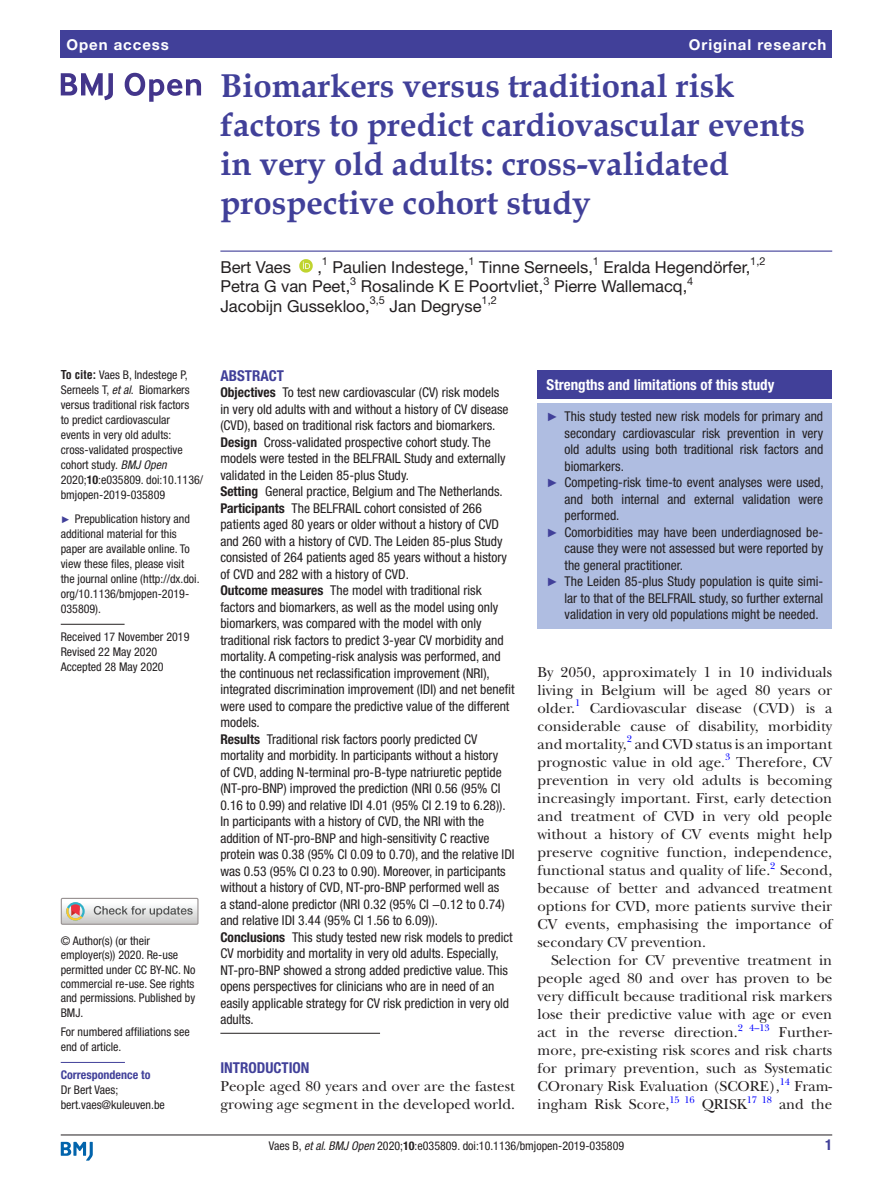
<style>
.page{position:relative;width:893px;height:1191px;background:#fff}
.page>*{position:absolute;margin:0;border:0;box-sizing:border-box;transform-origin:0 0}
.t1{font:700 33px/39px "Book Antiqua";color:#414099}
.t2{font:16.5px "Helvetica Neue LT Std";color:#231f20}
.t3{font:15px/18px "New Baskerville";color:#231f20;text-align:justify}
.t4{font:700 condensed 15px "Helvetica Neue LT Std";color:#fff}
.t5{font:700 15px "Helvetica Neue LT Std";letter-spacing:.065em;color:#fff}
.t6{font:700 condensed 15px "Helvetica Neue LT Std";color:#414099}
.t7{font:condensed 13.5px/16.5px "Helvetica Neue LT Std";color:#231f20}
.t8{font:condensed 12px/15px "Helvetica Neue LT Std";color:#231f20}
.t9{font:700 condensed 12px "Helvetica Neue LT Std";color:#414099}
.t10{font:10.95px "Helvetica Neue LT Std";color:#231f20}
.t11{font:9.9px "New Baskerville";color:#00f}
.s1{font-family:"Helvetica LT Std";font-weight:700}
.s2{font-style:italic}
.s3{font-weight:700}
.s4{font-family:"Arial";font-stretch:normal;font-size:9.75px;color:#414099}
.s5{font-family:"Arial";font-stretch:normal;font-size:12px;color:#414099}
</style>
<div class="page">
<hr style="left:61px;top:1134px;width:771px;height:1px;background:#231f20">
<svg style="left:61px;top:1141px;width:32px;height:19px"></svg>
<div style="left:61px;top:31px;width:771px;height:27px;background:#414099"></div>
<hr style="left:220px;top:250px;width:612px;height:2px;background:#414099">
<svg style="left:299px;top:259px;width:14px;height:14px"></svg>
<hr style="left:61px;top:624px;width:64px;height:1px;background:#231f20">
<hr style="left:61px;top:1062px;width:64px;height:1px;background:#414099">
<svg style="left:61px;top:73px;width:52px;height:27px"></svg>
<svg style="left:125px;top:73px;width:76px;height:29px"></svg>
<div style="left:61px;top:897px;width:138px;height:27px;border:1px solid #969090"></div>
<svg style="left:61px;top:898px;width:137px;height:26px"></svg>
<hr style="left:220px;top:1033px;width:160px;height:1px;background:#231f20">
<div style="left:538px;top:370px;width:294px;height:29px;background:#414099"></div>
<div style="left:538px;top:403px;width:294px;height:225px;background:#afbde1"></div>
<p class="t5" style="left:66px;top:35px;width:104px">Open access</p>
<p class="t5" style="left:689px;top:35px;width:139px">Original research</p>
<h1 class="t1" style="left:220px;top:66px;width:586px">Biomarkers versus traditional risk factors to predict cardiovascular events in very old adults: cross-validated prospective cohort study</h1>
<p class="t2" style="left:220px;top:257px;width:72px">Bert Vaes</p>
<p class="t2" style="left:317px;top:257px;width:6px">,</p>
<p class="t10" style="left:322px;top:255px;width:8px">1</p>
<p class="t2" style="left:333px;top:257px;width:137px">Paulien Indestege,</p>
<p class="t10" style="left:469px;top:255px;width:8px">1</p>
<p class="t2" style="left:479px;top:257px;width:115px">Tinne Serneels,</p>
<p class="t10" style="left:593px;top:255px;width:8px">1</p>
<p class="t2" style="left:604px;top:257px;width:148px">Eralda Hegendörfer,</p>
<p class="t10" style="left:750px;top:255px;width:17px">1,2</p>
<p class="t2" style="left:220px;top:276px;width:131px">Petra G van Peet,</p>
<p class="t10" style="left:350px;top:274px;width:8px">3</p>
<p class="t2" style="left:361px;top:276px;width:184px">Rosalinde K E Poortvliet,</p>
<p class="t10" style="left:543px;top:274px;width:8px">3</p>
<p class="t2" style="left:554px;top:276px;width:135px">Pierre Wallemacq,</p>
<p class="t10" style="left:687px;top:274px;width:8px">4</p>
<p class="t2" style="left:220px;top:296px;width:151px">Jacobijn Gussekloo,</p>
<p class="t10" style="left:370px;top:294px;width:17px">3,5</p>
<p class="t2" style="left:390px;top:296px;width:93px">Jan Degryse</p>
<p class="t10" style="left:482px;top:294px;width:17px">1,2</p>
<p class="t8" style="left:61px;top:367px;width:144px"><span class="s1">To cite:</span> Vaes B, Indestege P,<br>Serneels T, <span class="s2">et al</span>. Biomarkers versus traditional risk factors<br>to predict cardiovascular<br>events in very old adults: cross-validated prospective cohort study. <span class="s2">BMJ Open<br></span>2020;<span class="s3">10</span>:e035809. doi:10.1136/ bmjopen-2019-035809</p>
<p class="t8" style="left:61px;top:511px;width:140px"><span class="s4">►</span> Prepublication history and additional material for this paper are available online. To view these files, please visit the journal online (http://dx.doi. org/10.1136/bmjopen-2019-<br>035809).</p>
<p class="t8" style="left:61px;top:629px;width:130px">Received 17 November 2019<br>Revised 22 May 2020<br>Accepted 28 May 2020</p>
<p class="t8" style="left:61px;top:933px;width:136px;line-height:14.4px">© Author(s) (or their employer(s)) 2020. Re-use permitted under CC BY-NC. No commercial re-use. See rights and permissions. Published by<br>BMJ.</p>
<p class="t8" style="left:61px;top:1024px;width:130px">For numbered affiliations see end of article.</p>
<p class="t9" style="left:61px;top:1067px;width:91px">Correspondence to</p>
<p class="t8" style="left:61px;top:1082px;width:106px">Dr Bert Vaes; bert.vaes@kuleuven.be</p>
<p class="t6" style="left:220px;top:366px;width:65px">Abstract</p>
<p class="t7" style="left:220px;top:384px;width:296px"><span class="s3">Objectives</span> To test new cardiovascular (CV) risk models<br>in very old adults with and without a history of CV disease (CVD), based on traditional risk factors and biomarkers.<br><span class="s3">Design</span> Cross-validated prospective cohort study. The models were tested in the BELFRAIL Study and externally validated in the Leiden 85-plus Study.<br><span class="s3">Setting</span> General practice, Belgium and The Netherlands.<br><span class="s3">Participants</span> The BELFRAIL cohort consisted of 266 patients aged 80 years or older without a history of CVD and 260 with a history of CVD. The Leiden 85-plus Study consisted of 264 patients aged 85 years without a history of CVD and 282 with a history of CVD.<br><span class="s3">Outcome measures</span> The model with traditional risk factors and biomarkers, as well as the model using only biomarkers, was compared with the model with only traditional risk factors to predict 3-year CV morbidity and mortality. A competing-risk analysis was performed, and the continuous net reclassification improvement (NRI), integrated discrimination improvement (IDI) and net benefit were used to compare the predictive value of the different models.<br><span class="s3">Results</span> Traditional risk factors poorly predicted CV mortality and morbidity. In participants without a history<br>of CVD, adding N-terminal pro-B-type natriuretic peptide (NT-pro-BNP) improved the prediction (NRI 0.56 (95% CI 0.16 to 0.99) and relative IDI 4.01 (95% CI 2.19 to 6.28)).<br>In participants with a history of CVD, the NRI with the addition of NT-pro-BNP and high-sensitivity C reactive protein was 0.38 (95% CI 0.09 to 0.70), and the relative IDI was 0.53 (95% CI 0.23 to 0.90). Moreover, in participants without a history of CVD, NT-pro-BNP performed well as<br>a stand-alone predictor (NRI 0.32 (95% CI −0.12 to 0.74) and relative IDI 3.44 (95% CI 1.56 to 6.09)).<br><span class="s3">Conclusions</span> This study tested new risk models to predict CV morbidity and mortality in very old adults. Especially, NT-pro-BNP showed a strong added predictive value. This opens perspectives for clinicians who are in need of an easily applicable strategy for CV risk prediction in very old adults.</p>
<p class="t6" style="left:220px;top:1059px;width:91px">Introduction</p>
<p class="t3" style="left:220px;top:1077px;width:296px">People aged 80 years and over are the fastest growing age segment in the developed world.</p>
<p class="t4" style="left:547px;top:375px;width:229px">Strengths and limitations of this study</p>
<p class="t7" style="left:547px;top:408px;width:278px"><span class="s5">►</span> This study tested new risk models for primary and</p>
<p class="t7" style="left:565px;top:425px;width:260px">secondary cardiovascular risk prevention in very</p>
<p class="t7" style="left:565px;top:441px;width:260px">old adults using both traditional risk factors and</p>
<p class="t7" style="left:565px;top:458px;width:61px">biomarkers.</p>
<p class="t7" style="left:547px;top:474px;width:279px"><span class="s5">►</span> Competing-risk time-to event analyses were used,</p>
<p class="t7" style="left:565px;top:491px;width:260px">and both internal and external validation were</p>
<p class="t7" style="left:565px;top:507px;width:56px">performed.</p>
<p class="t7" style="left:547px;top:524px;width:278px"><span class="s5">►</span> Comorbidities may have been underdiagnosed be-</p>
<p class="t7" style="left:565px;top:540px;width:260px">cause they were not assessed but were reported by</p>
<p class="t7" style="left:565px;top:557px;width:120px">the general practitioner.</p>
<p class="t7" style="left:547px;top:573px;width:278px"><span class="s5">►</span> The Leiden 85-plus Study population is quite simi-</p>
<p class="t7" style="left:565px;top:590px;width:260px">lar to that of the BELFRAIL study, so further external</p>
<p class="t7" style="left:565px;top:606px;width:256px">validation in very old populations might be needed.</p>
<p class="t3" style="left:538px;top:663px;width:296px">By 2050, approximately 1 in 10 individuals living in Belgium will be aged 80 years or older.<sup>1</sup></p>
<p class="t3" style="left:538px;top:699px;width:296px;text-indent:52px">Cardiovascular disease (CVD) is a considerable cause of disability, morbidity and mortality,</p>
<p class="t11" style="left:627px;top:733px;width:7px">2</p>
<p class="t3" style="left:538px;top:735px;width:296px;text-indent:97px">and CVD status is an important prognostic value in old age.</p>
<p class="t11" style="left:725px;top:751px;width:7px">3</p>
<p class="t3" style="left:538px;top:753px;width:296px;text-indent:199px">Therefore, CV prevention in very old adults is becoming increasingly important. First, early detection and treatment of CVD in very old people without a history of CV events might help preserve cognitive function, independence, functional status and quality of life.</p>
<p class="t11" style="left:770px;top:859px;width:7px">2</p>
<p class="t3" style="left:538px;top:861px;width:296px;text-indent:242px">Second, because of better and advanced treatment options for CVD, more patients survive their CV events, emphasising the importance of secondary CV prevention.</p>
<p class="t3" style="left:538px;top:951px;width:296px;text-indent:13px">Selection for CV preventive treatment in people aged 80 and over has proven to be very difficult because traditional risk markers lose their predictive value with age or even act in the reverse direction.<sup>2</sup> <sup>4–13</sup></p>
<p class="t3" style="left:538px;top:1023px;width:296px;text-indent:241px">Further&shy;more, pre-existing risk scores and risk charts for primary prevention, such as Systematic COronary Risk Evaluation (SCORE),</p>
<p class="t11" style="left:780px;top:1075px;width:12px">14</p>
<p class="t3" style="left:794px;top:1077px;width:39px">Fram-</p>
<p class="t11" style="left:747px;top:1093px;width:27px">17 18</p>
<p class="t3" style="left:538px;top:1095px;width:133px">ingham Risk Score,</p>
<p class="t11" style="left:669px;top:1093px;width:27px">15 16</p>
<p class="t3" style="left:779px;top:1095px;width:55px">and the</p>
<p class="t3" style="left:702px;top:1095px;width:46px">QRISK</p>
<p class="t8" style="left:269px;top:1137px;width:357px">Vaes B, <span class="s2">et al</span>. <span class="s2">BMJ Open</span> 2020;<span class="s3">10</span>:e035809. doi:10.1136/bmjopen-2019-035809</p>
<p class="t6" style="left:825px;top:1135px;width:9px">1</p>
</div>
